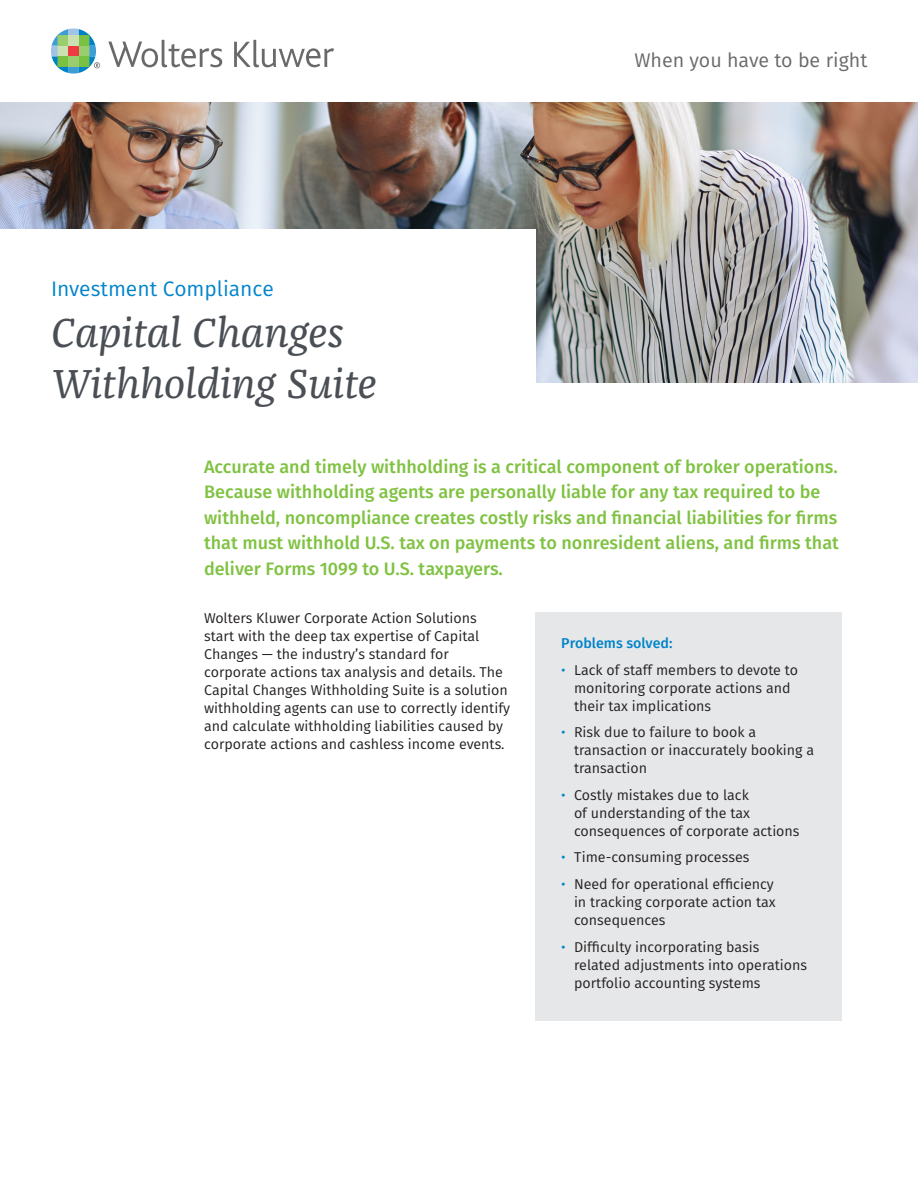
<style>
.page{position:relative;width:918px;height:1188px;background:#fff}
.page>*{position:absolute;margin:0;border:0;box-sizing:border-box;transform-origin:0 0}
.Headline{font:italic 42px/51px "Franziska Pro";color:#4a4f55}
.Division_Name{font:21px "Fira Sans";color:#0084ca}
.t1{font:19.65px "Fira Sans";color:#69696c}
.Intro_Text{font:500 18px/25.5px "Fira Sans";color:#7fc241}
.Text{font:14.25px/18px "Fira Sans";color:#231f20}
.Text-2{font:500 14.25px "Fira Sans";color:#0084ca}
.s1{color:#0084ca}
</style>
<div class="page">
<svg style="left:108px;top:40px;width:114px;height:27px"></svg>
<svg style="left:234px;top:40px;width:100px;height:27px"></svg>
<svg style="left:51px;top:28px;width:49px;height:46px"></svg>
<img style="left:0;top:102px;width:918px;height:281px">
<div style="left:0;top:230px;width:536px;height:229px;background:#fff"></div>
<div style="left:536px;top:612px;width:306px;height:408px;background:#e6e7e9"></div>
<p class="Division_Name" style="left:51px;top:274px;width:224px">Investment Compliance</p>
<p class="Headline" style="left:51px;top:308px;width:327px">Capital Changes<br>Withholding Suite</p>
<h3 class="t1" style="left:634px;top:46px;width:235px">When you have to be right</h3>
<p class="Intro_Text" style="left:204px;top:454px;width:636px">Accurate and timely withholding is a critical component of broker operations.<br>Because withholding agents are personally liable for any tax required to be withheld, noncompliance creates costly risks and financial liabilities for firms that must withhold U.S. tax on payments to nonresident aliens, and firms that deliver Forms 1099 to U.S. taxpayers.</p>
<p class="Text" style="left:204px;top:609px;width:307px">Wolters Kluwer Corporate Action Solutions start with the deep tax expertise of Capital Changes — the industry’s standard for corporate actions tax analysis and details. The Capital Changes Withholding Suite is a solution withholding agents can use to correctly identify and calculate withholding liabilities caused by corporate actions and cashless income events.</p>
<p class="Text-2" style="left:561px;top:634px;width:113px">Problems solved:</p>
<p class="Text" style="left:574px;top:661px;width:226px;text-indent:-13px"><span class="s1">•</span> Lack of staff members to devote to monitoring corporate actions and their tax implications</p>
<p class="Text" style="left:574px;top:724px;width:242px;text-indent:-13px"><span class="s1">•</span> Risk due to failure to book a transaction or inaccurately booking a transaction</p>
<p class="Text" style="left:574px;top:786px;width:227px;text-indent:-13px"><span class="s1">•</span> Costly mistakes due to lack<br>of understanding of the tax consequences of corporate actions</p>
<p class="Text" style="left:561px;top:849px;width:190px"><span class="s1">•</span> Time-consuming processes</p>
<p class="Text" style="left:574px;top:875px;width:203px;text-align:justify;text-indent:-13px"><span class="s1">•</span> Need for operational efficiency in tracking corporate action tax consequences</p>
<p class="Text" style="left:574px;top:938px;width:235px;text-indent:-13px"><span class="s1">•</span> Difficulty incorporating basis related adjustments into operations portfolio accounting systems</p>
</div>
